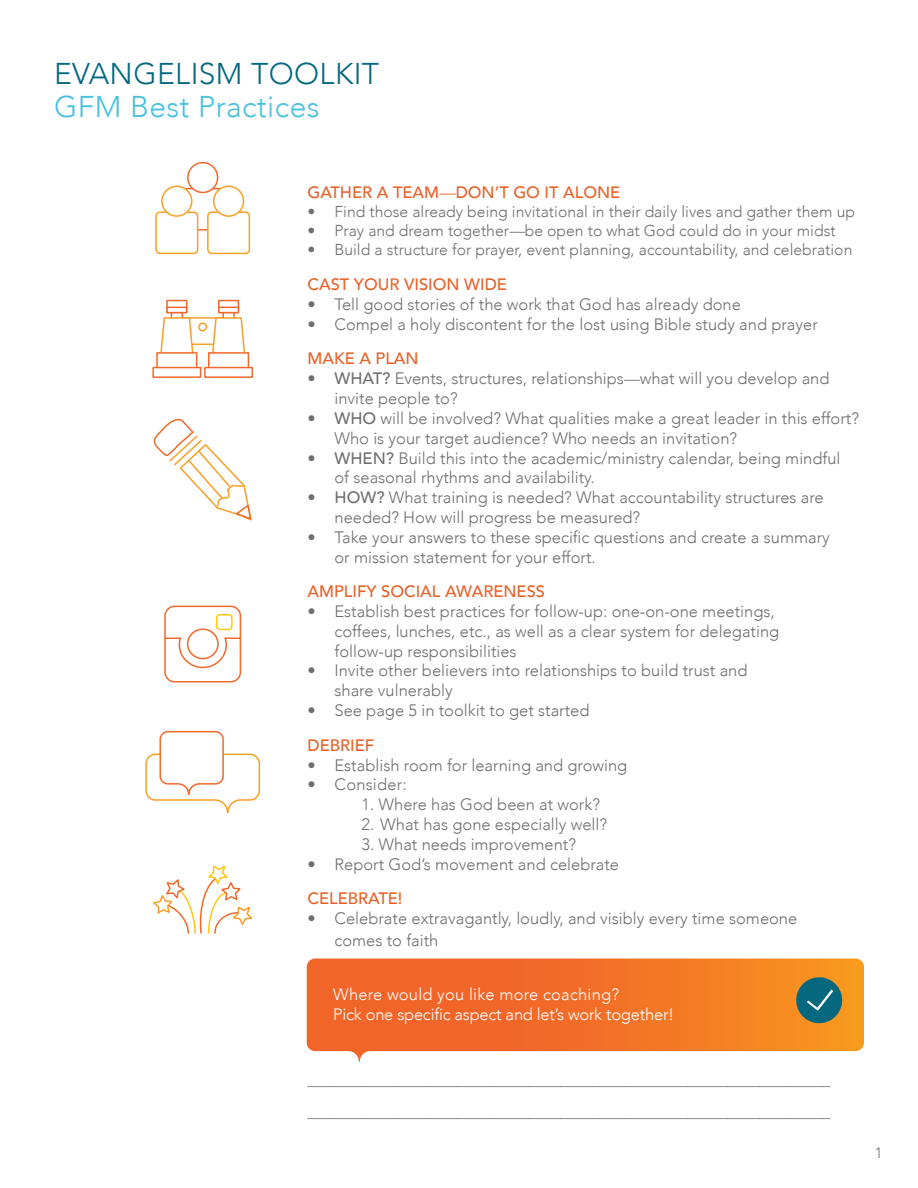
<style>
.page{position:relative;width:918px;height:1188px;background:#fff}
.page>*{position:absolute;margin:0;border:0;box-sizing:border-box;transform-origin:0 0}
.t1{font:300 30px "Avenir";letter-spacing:.015em;color:#036880}
.t2{font:300 30px "Avenir";letter-spacing:.015em;color:#48c1e1}
.t3{font:300 16.5px/19.8px "Avenir";color:#6d6e71}
.t4{font:500 16.5px "Avenir";color:#e86027}
.t5{font:300 16.5px/19.8px "Avenir";letter-spacing:-.015em;color:#fff}
.t6{font:300 15.75px "Avenir";color:#6d6e71}
.t7{font:300 15px "Avenir";color:#6d6e71}
.s1{font-family:"Avenir LT Std";font-weight:300;font-style:italic}
.s2{color:#6c7072}
.s3{font-family:"Avenir LT Std";font-style:italic}
.s4{font-weight:500}
.s5{font-family:"Avenir LT Std";font-style:italic;font-size:15.75px}
</style>
<div class="page">
<svg style="left:307px;top:959px;width:557px;height:103px;background:#f4823e"></svg>
<svg style="left:795px;top:976px;width:48px;height:48px;background:#527968"></svg>
<div style="left:181px;top:317px;width:44px;height:28px;background:#fff;border:2px solid #f99f25"></div>
<svg style="left:171px;top:313px;width:12px;height:3px"></svg>
<svg style="left:160px;top:316px;width:35px;height:36px"></svg>
<div style="left:156px;top:352px;width:41px;height:21px;background:#fff;border:2px solid #f2682b"></div>
<div style="left:152px;top:367px;width:49px;height:11px;background:#fff;border:2px solid #f2682b"></div>
<svg style="left:166px;top:300px;width:21px;height:7px"></svg>
<svg style="left:166px;top:307px;width:21px;height:6px"></svg>
<svg style="left:222px;top:313px;width:13px;height:3px"></svg>
<svg style="left:211px;top:316px;width:34px;height:36px"></svg>
<div style="left:208px;top:352px;width:41px;height:21px;background:#fff;border:2px solid #f2682b"></div>
<div style="left:204px;top:367px;width:49px;height:11px;background:#fff;border:2px solid #f2682b"></div>
<svg style="left:218px;top:300px;width:21px;height:7px"></svg>
<svg style="left:218px;top:307px;width:21px;height:6px"></svg>
<div style="left:198px;top:322px;width:9px;height:9px;border:2px solid #f99f25;border-radius:50%"></div>
<div style="left:181px;top:188px;width:43px;height:43px;border:2px solid #f2682b;border-radius:4px"></div>
<div style="left:188px;top:163px;width:30px;height:29px;background:#fff;border-radius:50%"></div>
<div style="left:187px;top:162px;width:31px;height:31px;border:2px solid #f2682b;border-radius:50%"></div>
<div style="left:156px;top:212px;width:42px;height:41px;background:#fff;border-radius:4px"></div>
<div style="left:155px;top:211px;width:43px;height:43px;border:2px solid #f99f25;border-radius:4px"></div>
<div style="left:208px;top:212px;width:41px;height:41px;background:#fff;border-radius:4px"></div>
<div style="left:207px;top:211px;width:43px;height:43px;border:2px solid #f99f25;border-radius:4px"></div>
<div style="left:214px;top:186px;width:30px;height:30px;background:#fff;border-radius:50%"></div>
<div style="left:213px;top:186px;width:31px;height:31px;border:2px solid #f99f25;border-radius:50%"></div>
<div style="left:162px;top:186px;width:30px;height:30px;background:#fff;border-radius:50%"></div>
<div style="left:161px;top:186px;width:31px;height:31px;border:2px solid #f99f25;border-radius:50%"></div>
<svg style="left:153px;top:418px;width:99px;height:103px"></svg>
<svg style="left:153px;top:865px;width:100px;height:69px"></svg>
<svg style="left:164px;top:605px;width:78px;height:78px"></svg>
<svg style="left:145px;top:730px;width:116px;height:83px"></svg>
<h1 class="t1" style="left:54px;top:56px;width:327px">EVANGELISM TOOLKIT</h1>
<h1 class="t2" style="left:54px;top:89px;width:267px">GFM Best Practices</h1>
<p class="t4" style="left:308px;top:178px;width:314px">GATHER A TEAM<span class="s1">—</span>DON’T GO IT ALONE</p>
<p class="t6" style="left:308px;top:202px;width:549px"><span class="s2">• F</span>ind those already being invitational in their daily lives and gather them up</p>
<p class="t6" style="left:308px;top:221px;width:530px">• Pray and dream together<span class="s3">—</span>be open to what God could do in your midst</p>
<p class="t6" style="left:308px;top:241px;width:546px">• Build a structure for prayer, event planning, accountability, and celebration</p>
<p class="t4" style="left:308px;top:270px;width:201px">CAST YOUR VISION WIDE</p>
<p class="t3" style="left:308px;top:294px;width:435px">• Tell good stories of the work that God has already done</p>
<p class="t3" style="left:308px;top:314px;width:512px">• Compel a holy discontent for the lost using Bible study and prayer</p>
<p class="t4" style="left:308px;top:344px;width:113px">MAKE A PLAN</p>
<p class="t3" style="left:335px;top:369px;width:497px;text-indent:-27px"><span class="s4">• WHAT?</span> Events, structures, relationships<span class="s5">—</span>what will you develop and invite people to?</p>
<p class="t3" style="left:335px;top:408px;width:526px;text-indent:-27px"><span class="s4">• WHO</span> will be involved? What qualities make a great leader in this effort?<br>Who is your target audience? Who needs an invitation?</p>
<p class="t3" style="left:335px;top:448px;width:508px;text-indent:-27px"><span class="s4">• WHEN?</span> Build this into the academic/ministry calendar, being mindful of seasonal rhythms and availability.</p>
<p class="t3" style="left:335px;top:488px;width:491px;text-indent:-27px"><span class="s4">• HOW?</span> What training is needed? What accountability structures are needed? How will progress be measured?</p>
<p class="t3" style="left:335px;top:527px;width:497px;text-indent:-27px">• Take your answers to these specific questions and create a summary or mission statement for your effort.</p>
<p class="t4" style="left:308px;top:577px;width:239px">AMPLIFY SOCIAL AWARENESS</p>
<p class="t3" style="left:335px;top:602px;width:446px;text-indent:-27px">• Establish best practices for follow-up: one-on-one meetings, coffees, lunches, etc., as well as a clear system for delegating follow-up responsibilities</p>
<p class="t3" style="left:335px;top:661px;width:415px;text-indent:-27px">• Invite other believers into relationships to build trust and share vulnerably</p>
<p class="t3" style="left:308px;top:701px;width:283px">• See page 5 in toolkit to get started</p>
<p class="t4" style="left:308px;top:731px;width:68px">DEBRIEF</p>
<p class="t3" style="left:308px;top:755px;width:321px">• Establish room for learning and growing</p>
<p class="t3" style="left:308px;top:775px;width:101px">• Consider:</p>
<p class="t3" style="left:361px;top:795px;width:240px">1. Where has God been at work?</p>
<p class="t3" style="left:361px;top:815px;width:247px">2. What has gone especially well?</p>
<p class="t3" style="left:361px;top:834px;width:216px">3. What needs improvement?</p>
<p class="t3" style="left:307px;top:854px;width:313px">• Report God’s movement and celebrate</p>
<p class="t4" style="left:307px;top:884px;width:97px">CELEBRATE!</p>
<p class="t3" style="left:334px;top:908px;width:464px;line-height:21.6px;text-indent:-27px">• Celebrate extravagantly, loudly, and visibly every time someone comes to faith</p>
<p class="t5" style="left:333px;top:985px;width:343px">Where would you like more coaching?<br>Pick one specific aspect and let’s work together!</p>
<p class="t3" style="left:308px;top:1064px;width:525px;line-height:31.5px">__________________________________________________________________ __________________________________________________________________</p>
<p class="t7" style="left:875px;top:1144px;width:9px">1</p>
</div>
